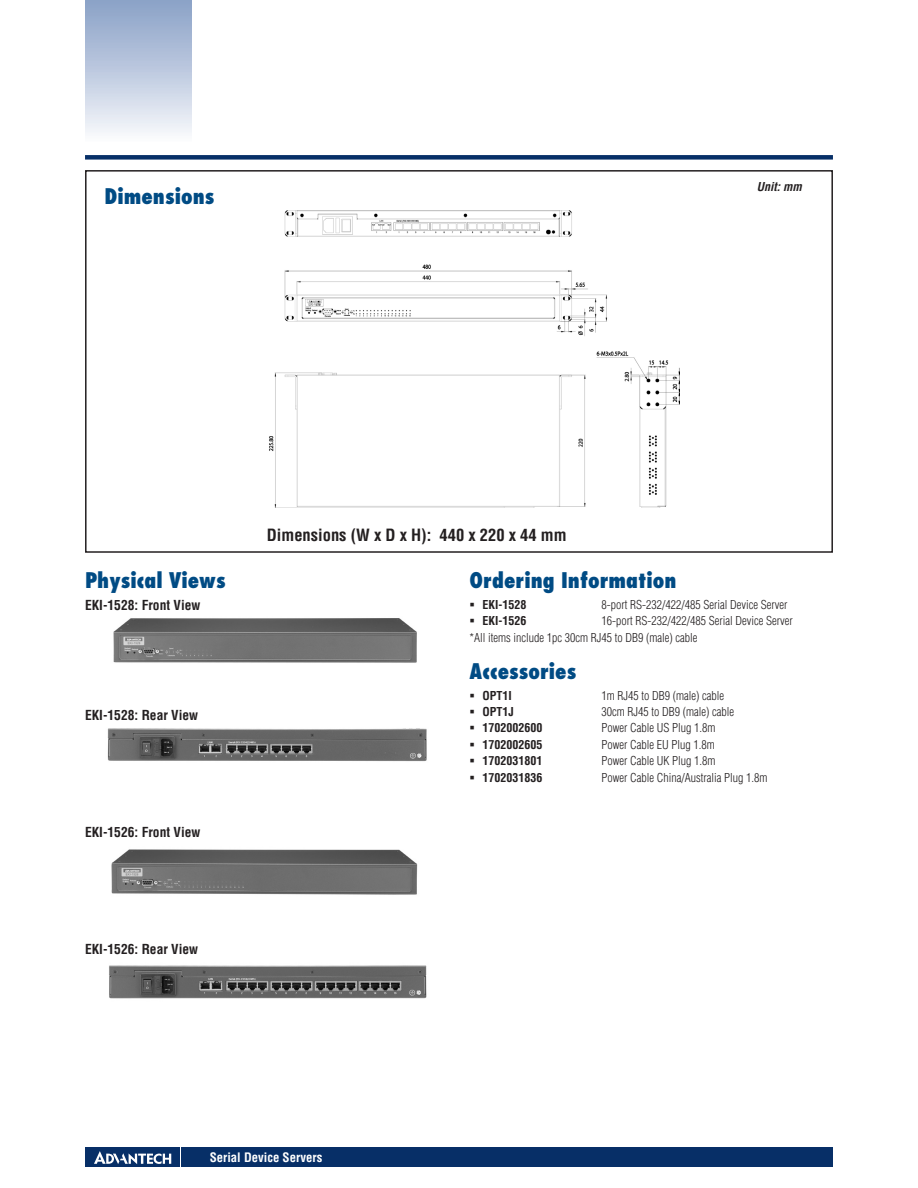
<style>
.page{position:relative;width:918px;height:1188px;background:#fff}
.page>*{position:absolute;margin:0;border:0;box-sizing:border-box;transform-origin:0 0}
.DS_Paragraph_Header{font:800 condensed 21px "Futura";color:#004b84}
.DS_Paragraph_Subhead{font:700 condensed 16.5px "Helvetica";color:#231f20}
.DS_Paragraph_Subhead-2{font:700 condensed 13.5px "Helvetica";color:#231f20}
.t1{font:700 condensed 12.75px "Helvetica";color:#fff}
.DS_Spec_Data_2{font:300 condensed 12px "Helvetica";color:#231f20}
.DS_Spec_Data_2-2{font:700 condensed 12px "Helvetica";color:#231f20}
.DS_Spec_Data_copy{font:300 condensed 12px "Helvetica";color:#231f20}
.t2{font:italic 700 condensed 12px "Helvetica";color:#231f20}
.t3{font:12px/16.4px "Wingdings";color:#231f20;text-align:justify}
</style>
<div class="page">
<div style="left:85px;top:155px;width:748px;height:5px;background:#072f67"></div>
<div style="left:85px;top:0;width:106px;height:143px;background:linear-gradient(to bottom,#879fc5,#fafafd)"></div>
<div style="left:182px;top:1147px;width:651px;height:20px;background:#072f67"></div>
<div style="left:85px;top:1147px;width:95px;height:20px;background:#072f67"></div>
<svg style="left:94px;top:1151px;width:77px;height:13px"></svg>
<div style="left:85px;top:170px;width:748px;height:383px;border:2px solid #231f20"></div>
<img style="left:269px;top:210px;width:410px;height:297px">
<img style="left:107px;top:728px;width:320px;height:34px">
<img style="left:109px;top:965px;width:318px;height:34px">
<img style="left:111px;top:849px;width:307px;height:46px">
<img style="left:113px;top:618px;width:304px;height:45px">
<p class="DS_Paragraph_Header" style="left:105px;top:183px;width:111px">Dimensions</p>
<p class="DS_Paragraph_Subhead" style="left:267px;top:525px;width:301px">Dimensions (W x D x H): 440 x 220 x 44 mm</p>
<p class="t2" style="left:757px;top:179px;width:47px">Unit: mm</p>
<p class="DS_Paragraph_Header" style="left:85px;top:566px;width:142px">Physical Views</p>
<p class="DS_Paragraph_Header" style="left:470px;top:567px;width:208px">Ordering Information</p>
<p class="DS_Spec_Data_2-2" style="left:482px;top:597px;width:46px">EKI-1528</p>
<p class="DS_Spec_Data_2" style="left:601px;top:598px;width:188px">8-port RS-232/422/485 Serial Device Server</p>
<p class="DS_Spec_Data_2-2" style="left:482px;top:614px;width:46px">EKI-1526</p>
<p class="DS_Spec_Data_2" style="left:601px;top:614px;width:193px">16-port RS-232/422/485 Serial Device Server</p>
<p class="DS_Spec_Data_copy" style="left:470px;top:630px;width:229px">*All items include 1pc 30cm RJ45 to DB9 (male) cable</p>
<p class="DS_Paragraph_Header" style="left:470px;top:658px;width:108px">Accessories</p>
<p class="DS_Spec_Data_2-2" style="left:482px;top:688px;width:31px">OPT1I</p>
<p class="DS_Spec_Data_2" style="left:601px;top:688px;width:124px">1m RJ45 to DB9 (male) cable</p>
<p class="DS_Spec_Data_2-2" style="left:482px;top:704px;width:33px">OPT1J</p>
<p class="DS_Spec_Data_2" style="left:601px;top:705px;width:134px">30cm RJ45 to DB9 (male) cable</p>
<p class="DS_Spec_Data_2-2" style="left:482px;top:721px;width:61px">1702002600</p>
<p class="DS_Spec_Data_2" style="left:601px;top:721px;width:115px">Power Cable US Plug 1.8m</p>
<p class="DS_Spec_Data_2-2" style="left:482px;top:737px;width:61px">1702002605</p>
<p class="DS_Spec_Data_2" style="left:601px;top:737px;width:115px">Power Cable EU Plug 1.8m</p>
<p class="DS_Spec_Data_2-2" style="left:482px;top:754px;width:61px">1702031801</p>
<p class="DS_Spec_Data_2" style="left:601px;top:754px;width:115px">Power Cable UK Plug 1.8m</p>
<p class="DS_Spec_Data_2-2" style="left:482px;top:770px;width:61px">1702031836</p>
<p class="DS_Spec_Data_2" style="left:601px;top:770px;width:167px">Power Cable China/Australia Plug 1.8m</p>
<p class="DS_Paragraph_Subhead-2" style="left:85px;top:597px;width:117px">EKI-1528: Front View</p>
<p class="t3" style="left:470px;top:687px;width:7px">▪ ▪ ▪ ▪ ▪ ▪</p>
<p class="DS_Paragraph_Subhead-2" style="left:85px;top:707px;width:115px">EKI-1528: Rear View</p>
<p class="DS_Paragraph_Subhead-2" style="left:85px;top:824px;width:117px">EKI-1526: Front View</p>
<p class="DS_Paragraph_Subhead-2" style="left:85px;top:941px;width:115px">EKI-1526: Rear View</p>
<p class="t1" style="left:210px;top:1150px;width:114px">Serial Device Servers</p>
</div>
